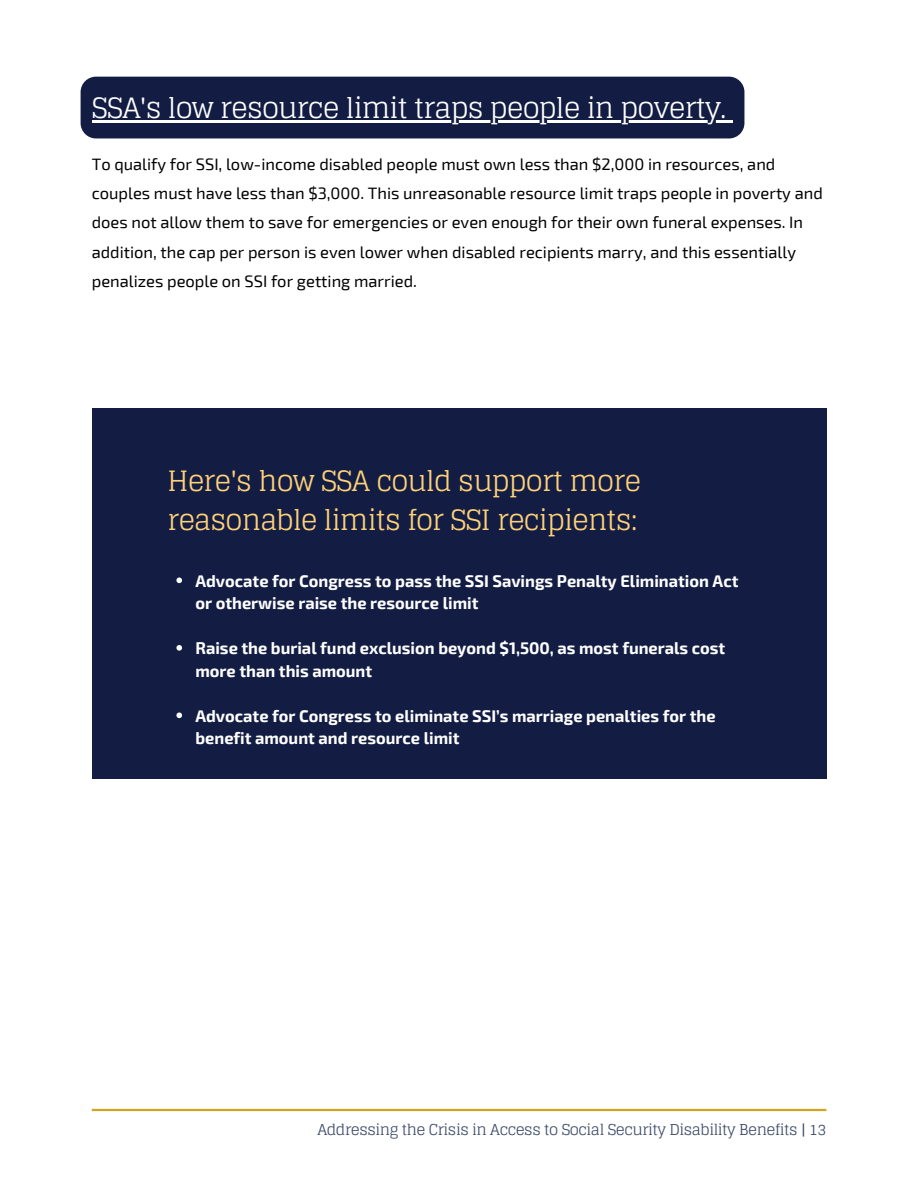
<style>
.page{position:relative;width:918px;height:1188px;background:#fff}
.page>*{position:absolute;margin:0;border:0;box-sizing:border-box;transform-origin:0 0}
.t1{font:28.05px/39.2px "Glegoo";letter-spacing:-.03em;color:#ffd177}
.t2{font:28.05px "Glegoo";letter-spacing:-.03em;color:#fff}
.t3{font:16.5px/29.2px "Exo 2";color:#000}
.t4{font:700 16.5px/22.5px "Exo 2";color:#fff}
.t5{font:15px "Glegoo";letter-spacing:-.03em;color:#3b4969}
</style>
<div class="page">
<div style="left:81px;top:77px;width:663px;height:61px;background:#131d44;border-radius:15px"></div>
<hr style="left:92px;top:120px;width:634px;height:3px;background:#fff">
<svg style="left:726px;top:120px;width:7px;height:3px"></svg>
<div style="left:92px;top:409px;width:734px;height:370px;background:#131d44"></div>
<svg style="left:176px;top:578px;width:6px;height:5px"></svg>
<svg style="left:176px;top:645px;width:6px;height:6px"></svg>
<svg style="left:176px;top:713px;width:6px;height:5px"></svg>
<hr style="left:92px;top:1109px;width:734px;height:2px;background:#d2a421">
<h1 class="t2" style="left:92px;top:92px;width:636px">SSA's low resource limit traps people in poverty.</h1>
<p class="t3" style="left:92px;top:149px;width:732px">To qualify for SSI, low-income disabled people must own less than $2,000 in resources, and couples must have less than $3,000. This unreasonable resource limit traps people in poverty and does not allow them to save for emergencies or even enough for their own funeral expenses. In addition, the cap per person is even lower when disabled recipients marry, and this essentially penalizes people on SSI for getting married.</p>
<h1 class="t1" style="left:167px;top:462px;width:475px">Here's how SSA could support more reasonable limits for SSI recipients:</h1>
<p class="t4" style="left:195px;top:568px;width:545px">Advocate for Congress to pass the SSI Savings Penalty Elimination Act or otherwise raise the resource limit</p>
<p class="t4" style="left:195px;top:636px;width:531px">Raise the burial fund exclusion beyond $1,500, as most funerals cost more than this amount</p>
<p class="t4" style="left:195px;top:703px;width:522px">Advocate for Congress to eliminate SSI’s marriage penalties for the benefit amount and resource limit</p>
<p class="t5" style="left:318px;top:1121px;width:510px">Addressing the Crisis in Access to Social Security Disability Benefits | 13</p>
</div>
